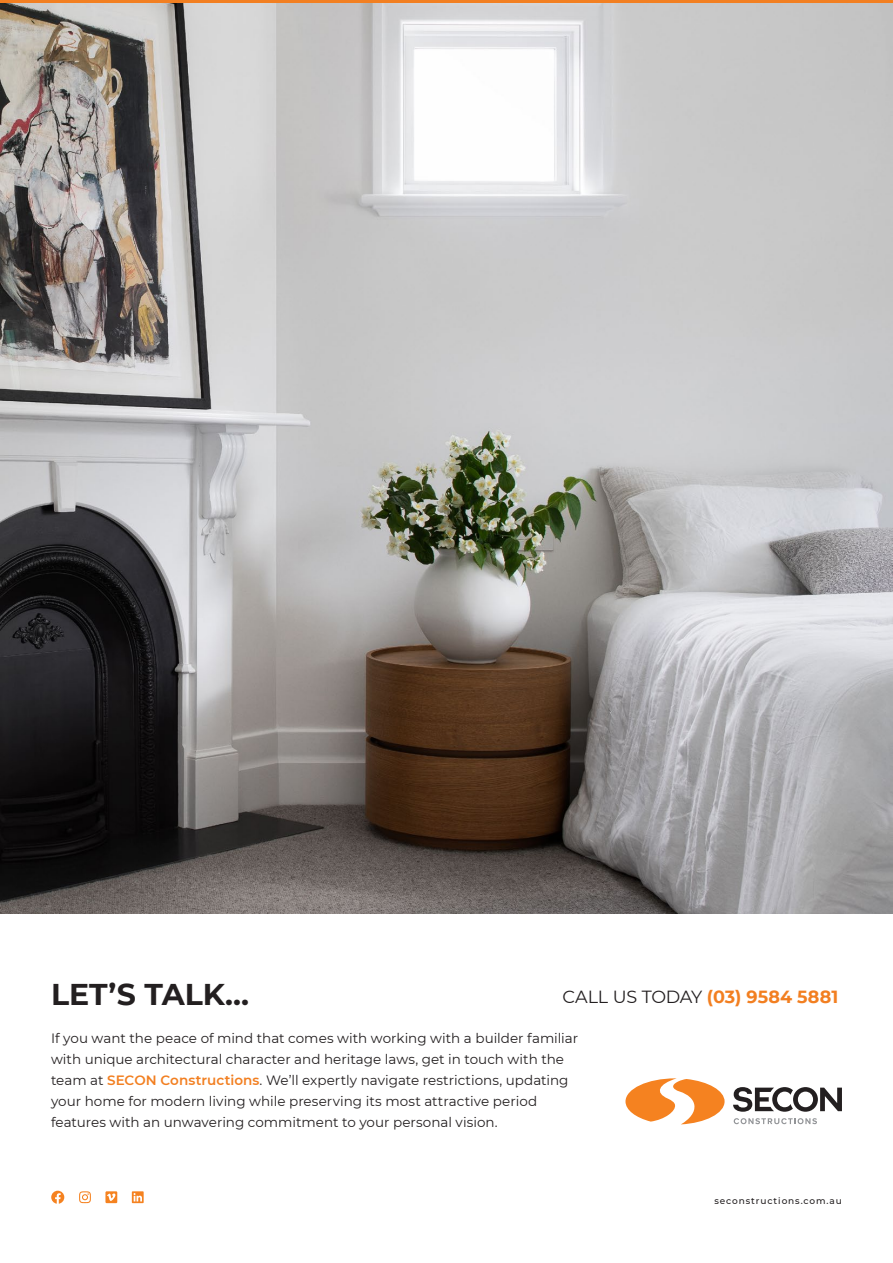
<style>
.page{position:relative;width:893px;height:1263px;background:#fff}
.page>*{position:absolute;margin:0;border:0;box-sizing:border-box;transform-origin:0 0}
.t1{font:700 30px "Montserrat";color:#231f20}
.t2{font:700 17.55px "Montserrat";letter-spacing:.005em;color:#f27f21}
.t3{font:13.5px/21px "Montserrat";color:#231f20}
.t4{font:500 9px "Montserrat";letter-spacing:.1em;color:#231f20}
.s1{font-weight:400;color:#231f20}
.s2{font-weight:600;color:#f27f21}
</style>
<div class="page">
<img style="left:0;top:3px;width:892px;height:910px">
<hr style="left:0;top:0;width:893px;height:3px;background:#f27f21">
<svg style="left:51px;top:1191px;width:13px;height:13px"></svg>
<svg style="left:79px;top:1191px;width:12px;height:12px"></svg>
<svg style="left:105px;top:1191px;width:12px;height:12px"></svg>
<svg style="left:132px;top:1191px;width:12px;height:12px"></svg>
<svg style="left:625px;top:1078px;width:100px;height:46px"></svg>
<svg style="left:733px;top:1087px;width:109px;height:25px"></svg>
<svg style="left:734px;top:1118px;width:83px;height:6px"></svg>
<h1 class="t1" style="left:51px;top:982px;width:200px">LET’S TALK…</h1>
<p class="t2" style="left:562px;top:990px;width:277px"><span class="s1">CALL US TODAY</span> (03) 9584 5881</p>
<p class="t3" style="left:51px;top:1027px;width:529px">If you want the peace of mind that comes with working with a builder familiar with unique architectural character and heritage laws, get in touch with the team at <span class="s2">SECON Constructions</span>. We’ll expertly navigate restrictions, updating your home for modern living while preserving its most attractive period features with an unwavering commitment to your personal vision.</p>
<p class="t4" style="left:714px;top:1197px;width:129px">seconstructions.com.au</p>
</div>
